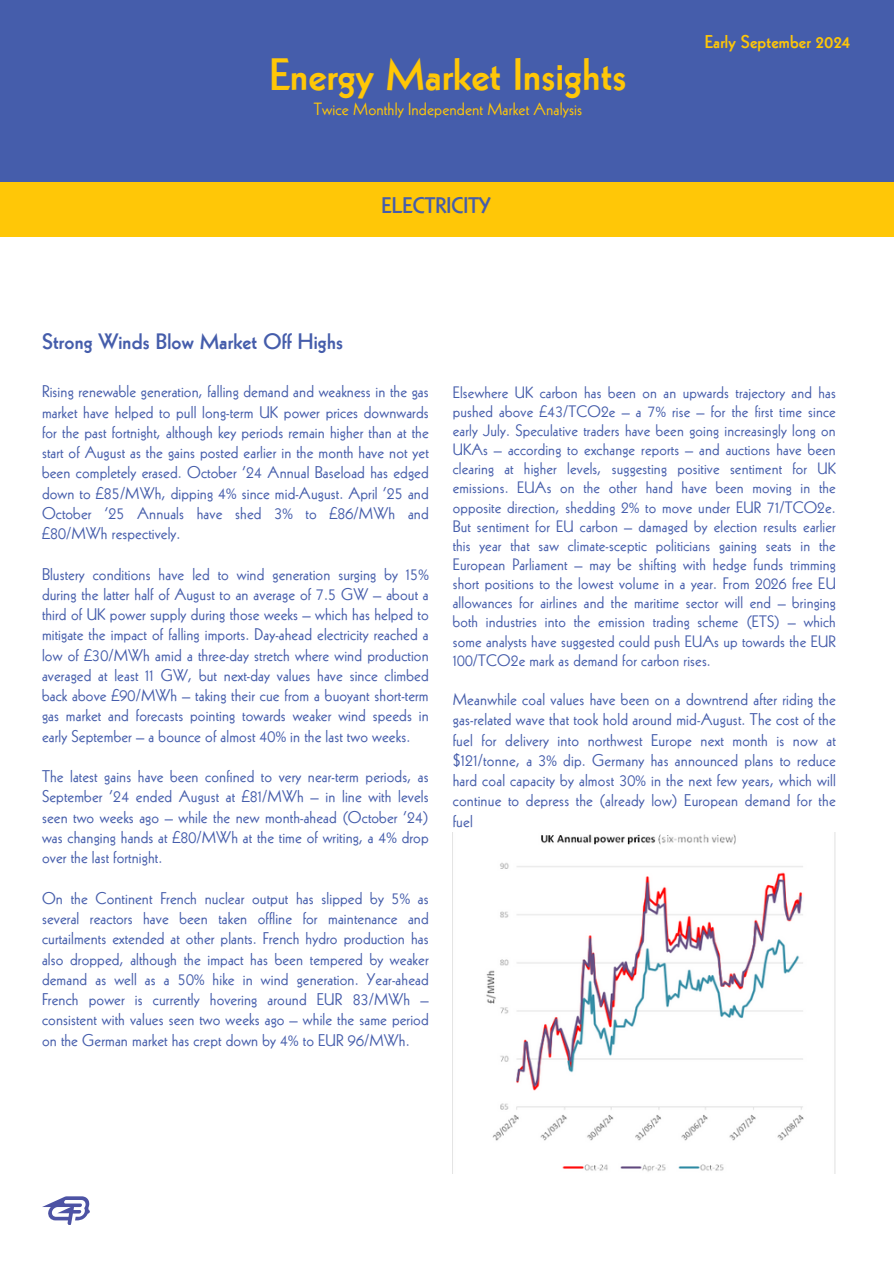
<style>
.page{position:relative;width:894px;height:1264px;background:#fff}
.page>*{position:absolute;margin:0;border:0;box-sizing:border-box;transform-origin:0 0}
.t1{font:800 44.1px "Kabel LT Pro";letter-spacing:.005em;color:#ffc707}
.t2{font:800 21.9px "Kabel LT Pro";letter-spacing:.005em;color:#455dab}
.t3{font:800 21.75px "Kabel LT Pro";letter-spacing:.01em;color:#455dab}
.t4{font:800 18px "Kabel LT Pro";letter-spacing:.01em;color:#ffc707}
.t5{font:17.25px "Kabel LT Pro";letter-spacing:.005em;color:#ffc707}
.t6{font:16.5px/20.2px "Kabel LT Pro";letter-spacing:.005em;color:#455dab;text-align:justify}
.t7{font:16.2px/19.2px "Kabel LT Pro";letter-spacing:.01em;color:#455dab;text-align:justify}
</style>
<div class="page">
<svg style="left:42px;top:1196px;width:48px;height:29px"></svg>
<div style="left:0;top:0;width:893px;height:182px;background:#455dab"></div>
<div style="left:0;top:182px;width:893px;height:54px;background:#ffc707"></div>
<img style="left:452px;top:833px;width:383px;height:340px">
<h4 class="t1" style="left:269px;top:58px;width:358px">Energy Market Insights</h4>
<h4 class="t5" style="left:313px;top:102px;width:270px">Twice Monthly Independent Market Analysis</h4>
<h1 class="t2" style="left:381px;top:197px;width:111px">ELECTRICITY</h1>
<p class="t3" style="left:42px;top:333px;width:302px">Strong Winds Blow Market Off Highs</p>
<h3 class="t4" style="left:704px;top:35px;width:147px">Early September 2024</h3>
<h2 class="t6" style="left:42px;top:383px;width:388px">Rising renewable generation, falling demand and weakness in the gas market have helped to pull long-term UK power prices downwards for the past fortnight, although key periods remain higher than at the start of August as the gains posted earlier in the month have not yet been completely erased. October ’24 Annual Baseload has edged down to £85/MWh, dipping 4% since mid-August. April ’25 and October ‘25 Annuals have shed 3% to £86/MWh and £80/MWh respectively.</h2>
<h4 class="t6" style="left:42px;top:565px;width:388px">Blustery conditions have led to wind generation surging by 15% during the latter half of August to an average of 7.5 GW – about a third of UK power supply during those weeks – which has helped to mitigate the impact of falling imports. Day-ahead electricity reached a low of £30/MWh amid a three-day stretch where wind production averaged at least 11 GW, but next-day values have since climbed back above £90/MWh – taking their cue from a buoyant short-term gas market and forecasts pointing towards weaker wind speeds in early September – a bounce of almost 40% in the last two weeks.</h4>
<h4 class="t6" style="left:42px;top:768px;width:388px">The latest gains have been confined to very near-term periods, as September ’24 ended August at £81/MWh – in line with levels seen two weeks ago – while the new month-ahead (October ’24) was changing hands at £80/MWh at the time of writing, a 4% drop over the last fortnight.</h4>
<h4 class="t6" style="left:42px;top:889px;width:388px">On the Continent French nuclear output has slipped by 5% as several reactors have been taken offline for maintenance and curtailments extended at other plants. French hydro production has also dropped, although the impact has been tempered by weaker demand as well as a 50% hike in wind generation. Year-ahead French power is currently hovering around EUR 83/MWh – consistent with values seen two weeks ago – while the same period on the German market has crept down by 4% to EUR 96/MWh.</h4>
<p class="t7" style="left:452px;top:384px;width:384px">Elsewhere UK carbon has been on an upwards trajectory and has pushed above £43/TCO2e – a 7% rise – for the first time since early July. Speculative traders have been going increasingly long on UKAs – according to exchange reports – and auctions have been clearing at higher levels, suggesting positive sentiment for UK emissions. EUAs on the other hand have been moving in the opposite direction, shedding 2% to move under EUR 71/TCO2e.<br>But sentiment for EU carbon – damaged by election results earlier this year that saw climate-sceptic politicians gaining seats in the European Parliament – may be shifting with hedge funds trimming short positions to the lowest volume in a year. From 2026 free EU allowances for airlines and the maritime sector will end – bringing both industries into the emission trading scheme (ETS) – which some analysts have suggested could push EUAs up towards the EUR 100/TCO2e mark as demand for carbon rises.</p>
<h4 class="t6" style="left:452px;top:691px;width:384px">Meanwhile coal values have been on a downtrend after riding the gas-related wave that took hold around mid-August. The cost of the fuel for delivery into northwest Europe next month is now at $121/tonne, a 3% dip. Germany has announced plans to reduce hard coal capacity by almost 30% in the next few years, which will continue to depress the (already low) European demand for the fuel</h4>
</div>
